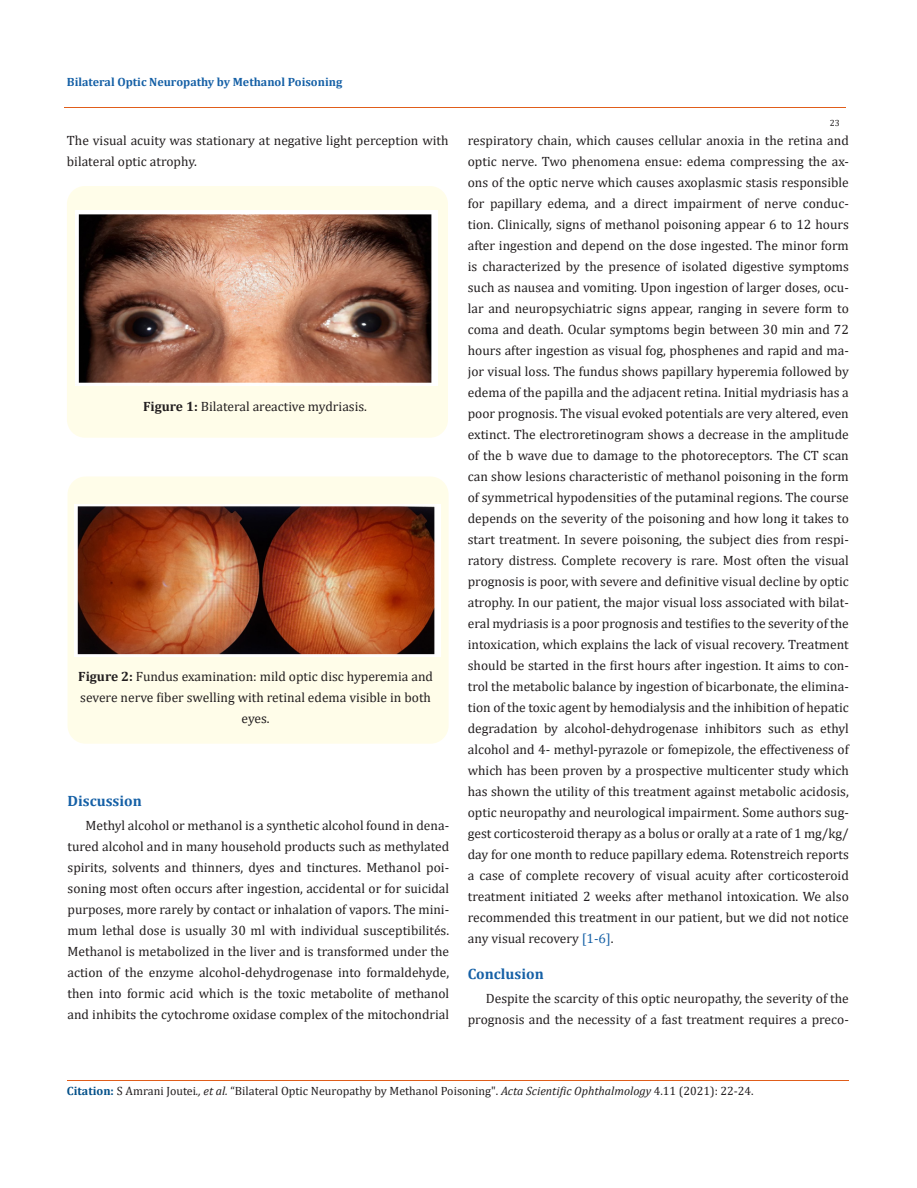
<style>
.page{position:relative;width:917px;height:1188px;background:#fff}
.page>*{position:absolute;margin:0;border:0;box-sizing:border-box;transform-origin:0 0}
.t1{font:700 15px "Cambria";color:#1560a6}
.t2{font:13.5px/21px "Cambria";color:#231f20;text-align:justify}
.t3{font:12px "Cambria";color:#231f20}
.t4{font:700 12px "Cambria";color:#1560a6}
.t5{font:9px "Cambria";color:#231f20}
.s1{font-weight:700}
.s2{color:#1560a6}
.s3{font-weight:700;color:#035089}
.s4{font-style:italic}
</style>
<div class="page">
<div style="left:67px;top:186px;width:381px;height:252px;background:#fffde9;border-radius:18px"></div>
<img style="left:75px;top:210px;width:362px;height:176px">
<div style="left:68px;top:476px;width:380px;height:268px;background:#fffde9;border-radius:18px"></div>
<img style="left:74px;top:505px;width:366px;height:152px">
<hr style="left:64px;top:108px;width:781px;height:1px;background:#e05d1a">
<hr style="left:67px;top:1080px;width:781px;height:1px;background:#e05d1a">
<p class="t4" style="left:67px;top:73px;width:277px">Bilateral Optic Neuropathy by Methanol Poisoning</p>
<p class="t2" style="left:67px;top:130px;width:383px">The visual acuity was stationary at negative light perception with bilateral optic atrophy.</p>
<p class="t2" style="left:143px;top:396px;width:225px"><span class="s1">Figure 1:</span> Bilateral areactive mydriasis.</p>
<p class="t2" style="left:78px;top:665px;width:356px;text-align:center"><span class="s1">Figure 2:</span> Fundus examination: mild optic disc hyperemia and severe nerve fiber swelling with retinal edema visible in both eyes.</p>
<p class="t1" style="left:68px;top:790px;width:76px">Discussion</p>
<p class="t2" style="left:68px;top:815px;width:383px;text-indent:18px">Methyl alcohol or methanol is a synthetic alcohol found in dena&shy;tured alcohol and in many household products such as methylated spirits, solvents and thinners, dyes and tinctures. Methanol poi&shy;soning most often occurs after ingestion, accidental or for suicidal purposes, more rarely by contact or inhalation of vapors. The mini&shy;mum lethal dose is usually 30 ml with individual susceptibilités.<br>Methanol is metabolized in the liver and is transformed under the action of the enzyme alcohol-dehydrogenase into formaldehyde, then into formic acid which is the toxic metabolite of methanol and inhibits the cytochrome oxidase complex of the mitochondrial</p>
<p class="t5" style="left:829px;top:118px;width:11px">23</p>
<p class="t2" style="left:468px;top:130px;width:382px">respiratory chain, which causes cellular anoxia in the retina and optic nerve. Two phenomena ensue: edema compressing the ax&shy;ons of the optic nerve which causes axoplasmic stasis responsible for papillary edema, and a direct impairment of nerve conduc&shy;tion. Clinically, signs of methanol poisoning appear 6 to 12 hours after ingestion and depend on the dose ingested. The minor form is characterized by the presence of isolated digestive symptoms such as nausea and vomiting. Upon ingestion of larger doses, ocu&shy;lar and neuropsychiatric signs appear, ranging in severe form to coma and death. Ocular symptoms begin between 30 min and 72 hours after ingestion as visual fog, phosphenes and rapid and ma&shy;jor visual loss. The fundus shows papillary hyperemia followed by edema of the papilla and the adjacent retina. Initial mydriasis has a poor prognosis. The visual evoked potentials are very altered, even extinct. The electroretinogram shows a decrease in the amplitude of the b wave due to damage to the photoreceptors. The CT scan can show lesions characteristic of methanol poisoning in the form of symmetrical hypodensities of the putaminal regions. The course depends on the severity of the poisoning and how long it takes to start treatment. In severe poisoning, the subject dies from respi&shy;ratory distress. Complete recovery is rare. Most often the visual prognosis is poor, with severe and definitive visual decline by optic atrophy. In our patient, the major visual loss associated with bilat&shy;eral mydriasis is a poor prognosis and testifies to the severity of the intoxication, which explains the lack of visual recovery. Treatment should be started in the first hours after ingestion. It aims to con&shy;trol the metabolic balance by ingestion of bicarbonate, the elimina&shy;tion of the toxic agent by hemodialysis and the inhibition of hepatic degradation by alcohol-dehydrogenase inhibitors such as ethyl alcohol and 4- methyl-pyrazole or fomepizole, the effectiveness of which has been proven by a prospective multicenter study which has shown the utility of this treatment against metabolic acidosis, optic neuropathy and neurological impairment. Some authors sug&shy;gest corticosteroid therapy as a bolus or orally at a rate of 1 mg/kg/ day for one month to reduce papillary edema. Rotenstreich reports a case of complete recovery of visual acuity after corticosteroid treatment initiated 2 weeks after methanol intoxication. We also recommended this treatment in our patient, but we did not notice any visual recovery <span class="s2">[1-6]</span>.</p>
<p class="t1" style="left:468px;top:964px;width:77px">Conclusion</p>
<p class="t2" style="left:468px;top:988px;width:382px;text-align:right">Despite the scarcity of this optic neuropathy, the severity of the prognosis and the necessity of a fast treatment requires a preco-</p>
<p class="t3" style="left:67px;top:1084px;width:688px"><span class="s3">Citation:</span> S Amrani Joutei<span class="s4">., et al.</span> “Bilateral Optic Neuropathy by Methanol Poisoning". <span class="s4">Acta Scientific Ophthalmology</span> 4.11 (2021): 22-24.</p>
</div>
